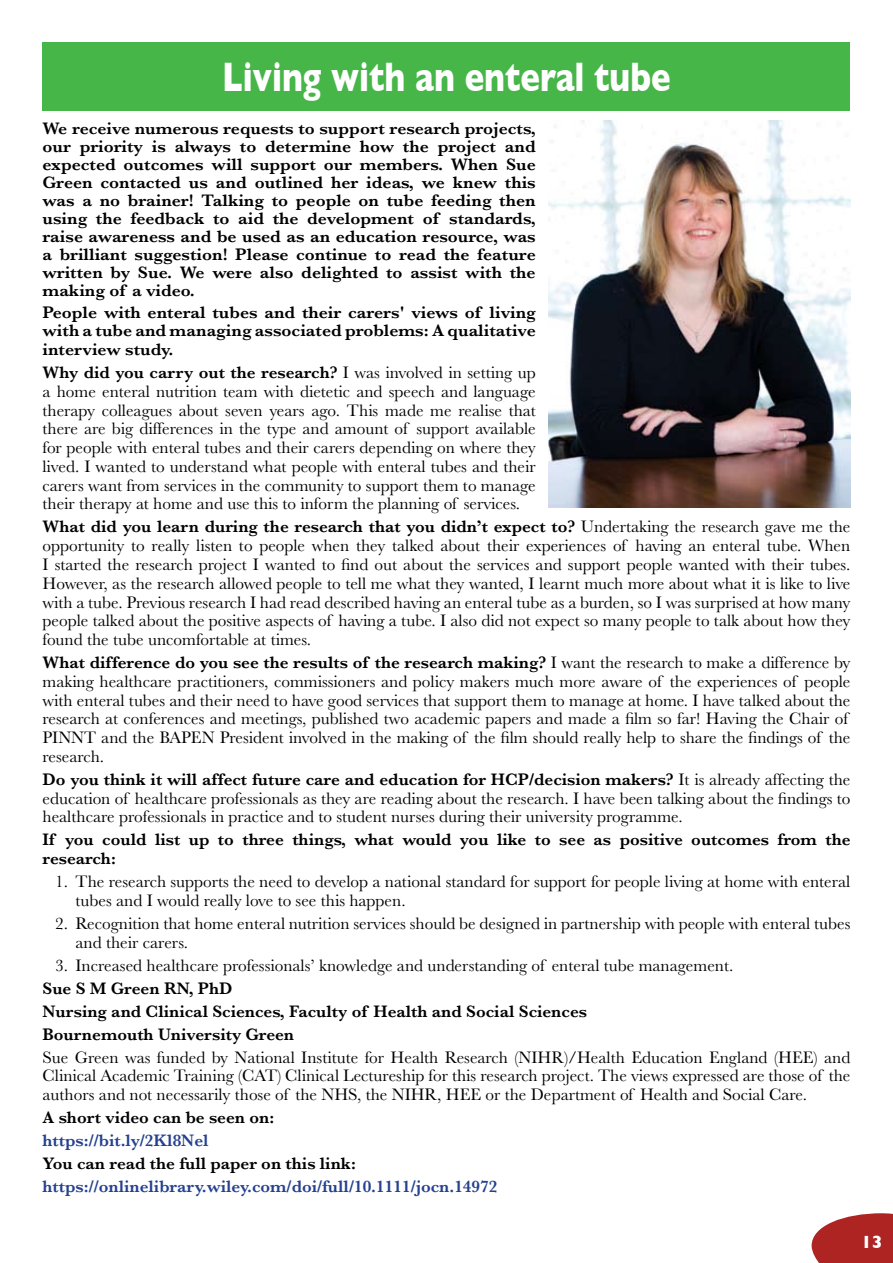
<style>
.page{position:relative;width:893px;height:1263px;background:#fff}
.page>*{position:absolute;margin:0;border:0;box-sizing:border-box;transform-origin:0 0}
.t1{font:700 42px "Gill Sans";color:#fff;scale:.78 1}
.t2{font:700 18px "Gill Sans";color:#fff}
.t3{font:17.25px/18.8px "Baskerville";color:#000;text-align:justify}
.t4{font:600 17.25px/18px "Baskerville";color:#000;text-align:justify}
.t5{font:600 17.25px "Baskerville";color:#24408f}
.s1{font-weight:600}
</style>
<div class="page">
<svg style="left:812px;top:1213px;width:81px;height:50px;background:#b73f3f"></svg>
<div style="left:43px;top:43px;width:807px;height:68px;background:#47b649"></div>
<img style="left:549px;top:120px;width:301px;height:387px">
<h1 class="t1" style="left:222px;top:52px;width:577px">Living with an enteral tube</h1>
<p class="t4" style="left:43px;top:120px;width:495px">We receive numerous requests to support research projects, our priority is always to determine how the project and expected outcomes will support our members. When Sue Green contacted us and outlined her ideas, we knew this was a no brainer! Talking to people on tube feeding then using the feedback to aid the development of standards, raise awareness and be used as an education resource, was a brilliant suggestion! Please continue to read the feature written by Sue. We were also delighted to assist with the making of a video.</p>
<p class="t4" style="left:43px;top:304px;width:495px">People with enteral tubes and their carers' views of living with a tube and managing associated problems: A qualitative interview study.</p>
<p class="t3" style="left:43px;top:363px;width:495px"><span class="s1">Why did you carry out the research?</span> I was involved in setting up a home enteral nutrition team with dietetic and speech and language therapy colleagues about seven years ago. This made me realise that there are big differences in the type and amount of support available for people with enteral tubes and their carers depending on where they lived. I wanted to understand what people with enteral tubes and their carers want from services in the community to support them to manage their therapy at home and use this to inform the planning of services.</p>
<p class="t3" style="left:43px;top:517px;width:809px"><span class="s1">What did you learn during the research that you didn’t expect to?</span> Undertaking the research gave me the opportunity to really listen to people when they talked about their experiences of having an enteral tube. When I started the research project I wanted to find out about the services and support people wanted with their tubes.<br>However, as the research allowed people to tell me what they wanted, I learnt much more about what it is like to live with a tube. Previous research I had read described having an enteral tube as a burden, so I was surprised at how many people talked about the positive aspects of having a tube. I also did not expect so many people to talk about how they found the tube uncomfortable at times.</p>
<p class="t3" style="left:43px;top:653px;width:809px;text-align:left"><span class="s1">What difference do you see the results of the research making?</span> I want the research to make a difference by making healthcare practitioners, commissioners and policy makers much more aware of the experiences of people with enteral tubes and their need to have good services that support them to manage at home. I have talked about the research at conferences and meetings, published two academic papers and made a film so far! Having the Chair of PINNT and the BAPEN President involved in the making of the film should really help to share the findings of the research.</p>
<p class="t3" style="left:43px;top:770px;width:809px"><span class="s1">Do you think it will affect future care and education for HCP/decision makers?</span> It is already affecting the education of healthcare professionals as they are reading about the research. I have been talking about the findings to healthcare professionals in practice and to student nurses during their university programme.</p>
<p class="t4" style="left:43px;top:830px;width:809px;line-height:18.8px">If you could list up to three things, what would you like to see as positive outcomes from the research:</p>
<p class="t3" style="left:76px;top:872px;width:776px;text-indent:-20px">1. The research supports the need to develop a national standard for support for people living at home with enteral tubes and I would really love to see this happen.</p>
<p class="t3" style="left:76px;top:914px;width:776px;text-indent:-20px">2. Recognition that home enteral nutrition services should be designed in partnership with people with enteral tubes and their carers.</p>
<p class="t3" style="left:55px;top:955px;width:680px">3. Increased healthcare professionals’ knowledge and understanding of enteral tube management.</p>
<p class="t4" style="left:43px;top:976px;width:546px;line-height:23px;text-align:left">Sue S M Green RN, PhD<br>Nursing and Clinical Sciences, Faculty of Health and Social Sciences<br>Bournemouth University Green</p>
<p class="t3" style="left:43px;top:1047px;width:809px">Sue Green was funded by National Institute for Health Research (NIHR)/Health Education England (HEE) and Clinical Academic Training (CAT) Clinical Lectureship for this research project. The views expressed are those of the authors and not necessarily those of the NHS, the NIHR, HEE or the Department of Health and Social Care.</p>
<p class="t4" style="left:43px;top:1108px;width:233px">A short video can be seen on:</p>
<p class="t5" style="left:43px;top:1130px;width:168px">https://bit.ly/2Kl8Nel</p>
<p class="t4" style="left:43px;top:1154px;width:315px">You can read the full paper on this link:</p>
<p class="t5" style="left:43px;top:1176px;width:456px">https://onlinelibrary.wiley.com/doi/full/10.1111/jocn.14972</p>
<p class="t2" style="left:861px;top:1231px;width:23px">13</p>
</div>
